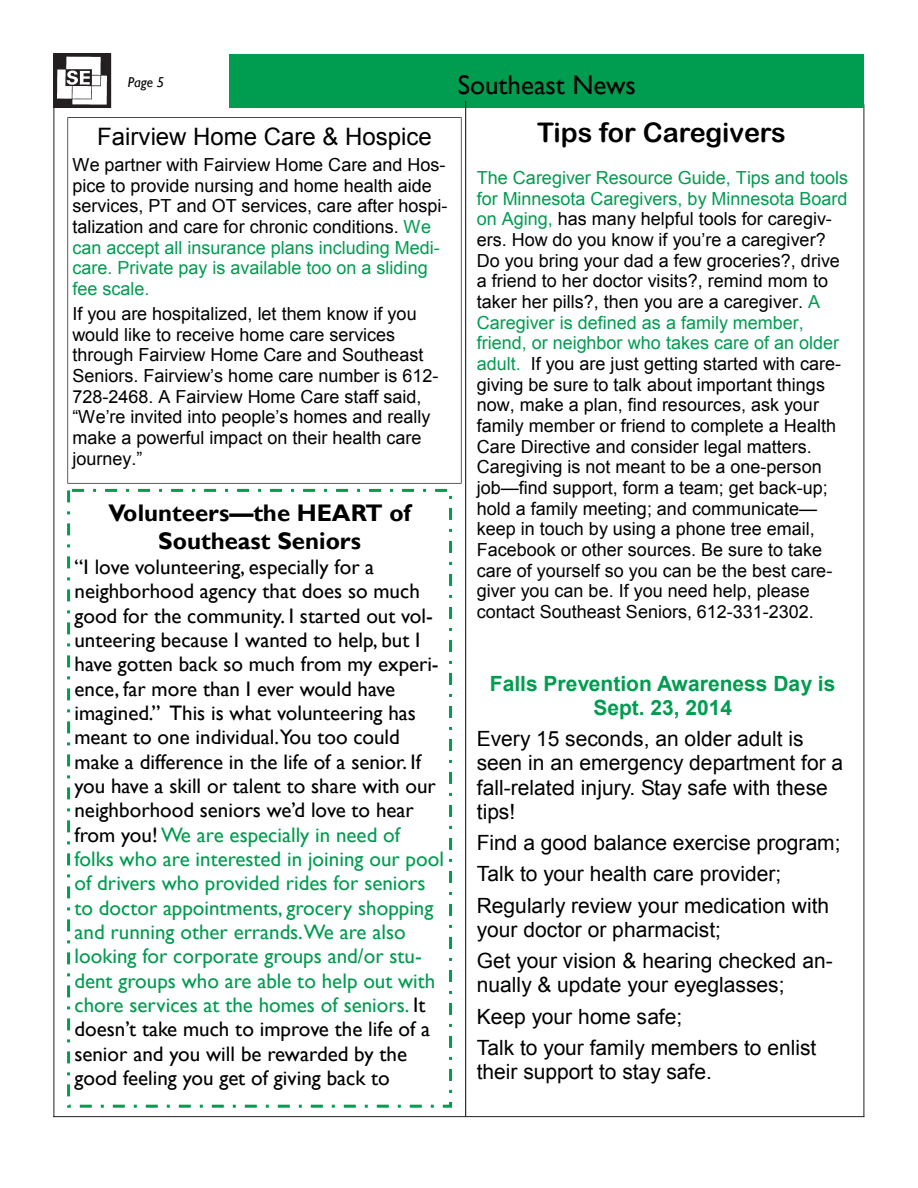
<style>
.page{position:relative;width:918px;height:1188px;background:#fff}
.page>*{position:absolute;margin:0;border:0;box-sizing:border-box;transform-origin:0 0}
.t1{font:27px "Arial Rounded MT Bold";color:#000}
.t2{font:27px "Gill Sans";color:#000}
.t3{font:700 24px/27.9px "Gill Sans";color:#000;text-align:center}
.t4{font:24px "Arial";color:#000}
.t5{font:21px/24.3px "Gill Sans";color:#000}
.t6{font:21px/31.3px "Arial";color:#000}
.t7{font:700 21px/24.2px "Arial";color:#009c50;text-align:center}
.t8{font:18px/20.7px "Arial";color:#000}
.t9{font:italic 14.4px "Gill Sans";color:#000}
.s1{color:#009c50}
</style>
<div class="page">
<hr style="left:864px;top:105px;width:1px;height:1012px;background:#231f20">
<hr style="left:54px;top:105px;width:1px;height:1012px;background:#231f20">
<hr style="left:54px;top:1116px;width:810px;height:1px;background:#231f20">
<div style="left:229px;top:54px;width:635px;height:54px;background:#009c50"></div>
<img style="left:55px;top:55px;width:54px;height:51px">
<div style="left:53px;top:53px;width:58px;height:55px;border:1px solid #231f20"></div>
<hr style="left:465px;top:101px;width:1px;height:1016px;background:#231f20">
<svg style="left:67px;top:117px;width:395px;height:367px"></svg>
<div style="left:67px;top:489px;width:385px;height:619px;border:3px dashed #009c50"></div>
<p class="t9" style="left:128px;top:74px;width:38px">Page 5</p>
<h1 class="t2" style="left:458px;top:69px;width:180px">Southeast News</h1>
<h2 class="t4" style="left:97px;top:120px;width:336px">Fairview Home Care &amp; Hospice</h2>
<p class="t8" style="left:73px;top:155px;width:376px">We partner with Fairview Home Care and Hos&shy;pice to provide nursing and home health aide services, PT and OT services, care after hospi&shy;talization and care for chronic conditions. <span class="s1">We can accept all insurance plans including Medi&shy;care. Private pay is available too on a sliding fee scale.</span></p>
<p class="t8" style="left:73px;top:304px;width:367px">If you are hospitalized, let them know if you would like to receive home care services through Fairview Home Care and Southeast Seniors. Fairview’s home care number is 612- 728-2468. A Fairview Home Care staff said, “We’re invited into people’s homes and really make a powerful impact on their health care journey.”</p>
<h2 class="t3" style="left:108px;top:500px;width:304px">Volunteers—the HEART of<br>Southeast Seniors</h2>
<p class="t5" style="left:75px;top:555px;width:371px">“I love volunteering, especially for a neighborhood agency that does so much good for the community. I started out vol&shy;unteering because I wanted to help, but I have gotten back so much from my experi&shy;ence, far more than I ever would have imagined.” This is what volunteering has meant to one individual.You too could make a difference in the life of a senior. If you have a skill or talent to share with our neighborhood seniors we’d love to hear from you! <span class="s1">We are especially in need of folks who are interested in joining our pool of drivers who provided rides for seniors to doctor appointments, grocery shopping and running other errands.We are also looking for corporate groups and/or stu&shy;dent groups who are able to help out with chore services at the homes of seniors.</span> It doesn’t take much to improve the life of a senior and you will be rewarded by the good feeling you get of giving back to</p>
<h1 class="t1" style="left:537px;top:117px;width:250px">Tips for Caregivers</h1>
<p class="t8" style="left:477px;top:167px;width:373px"><span class="s1">The Caregiver Resource Guide, Tips and tools for Minnesota Caregivers, by Minnesota Board on Aging,</span> has many helpful tools for caregiv&shy;ers. How do you know if you’re a caregiver?<br>Do you bring your dad a few groceries?, drive a friend to her doctor visits?, remind mom to taker her pills?, then you are a caregiver. <span class="s1">A Caregiver is defined as a family member, friend, or neighbor who takes care of an older adult.</span> If you are just getting started with care&shy;giving be sure to talk about important things now, make a plan, find resources, ask your family member or friend to complete a Health Care Directive and consider legal matters.<br>Caregiving is not meant to be a one-person job—find support, form a team; get back-up; hold a family meeting; and communicate— keep in touch by using a phone tree email, Facebook or other sources. Be sure to take care of yourself so you can be the best care&shy;giver you can be. If you need help, please contact Southeast Seniors, 612-331-2302.</p>
<p class="t7" style="left:490px;top:673px;width:347px">Falls Prevention Awareness Day is<br>Sept. 23, 2014</p>
<p class="t6" style="left:477px;top:727px;width:368px;line-height:24.2px">Every 15 seconds, an older adult is seen in an emergency department for a fall-related injury. Stay safe with these tips!</p>
<p class="t6" style="left:477px;top:827px;width:365px">Find a good balance exercise program;<br>Talk to your health care provider;<br>Regularly review your medication with</p>
<p class="t6" style="left:477px;top:914px;width:358px">your doctor or pharmacist;<br>Get your vision &amp; hearing checked an-</p>
<p class="t6" style="left:477px;top:970px;width:341px">nually &amp; update your eyeglasses;<br>Keep your home safe;<br>Talk to your family members to enlist</p>
<p class="t6" style="left:477px;top:1056px;width:237px">their support to stay safe.</p>
</div>
